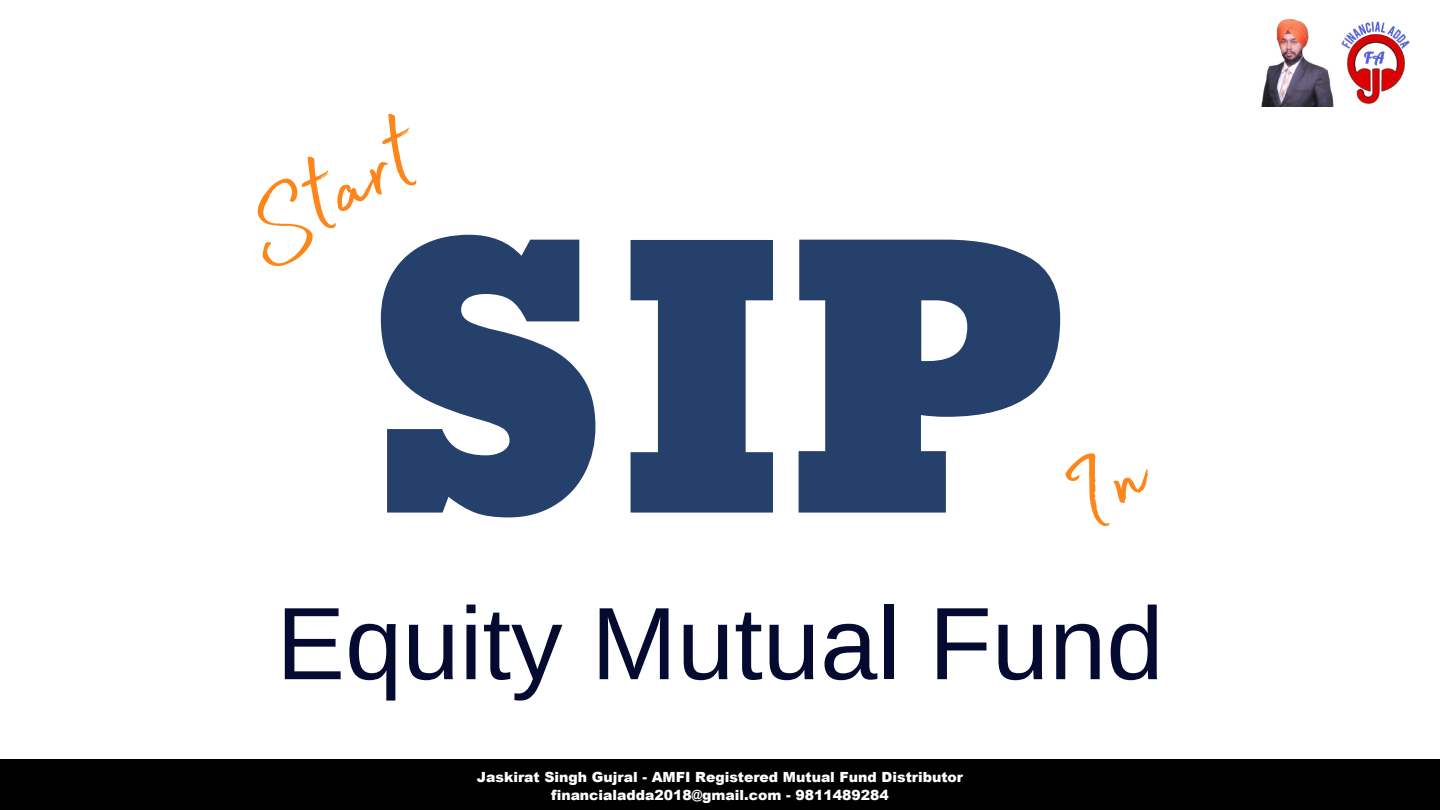
<style>
.page{position:relative;width:1440px;height:810px;background:#fff}
.page>*{position:absolute;margin:0;border:0;box-sizing:border-box;transform-origin:0 0}
.t1{font:350.8px "Bevan";color:#25406b}
.t2{font:125px "Madelyn Fill";color:#fd861b}
.t3{font:103px "Arimo";color:#050a30}
.t4{font:900 14px "Arial";color:#fff}
</style>
<div class="page">
<div style="left:0;top:760px;width:1440px;height:50px;background:#000"></div>
<img style="left:1261px;top:18px;width:149px;height:89px">
<h2 class="t2" style="left:202px;top:155px;width:189px;rotate:-28deg">Start</h2>
<h1 class="t1" style="left:367px;top:107px;width:707px">SIP</h1>
<h3 class="t3" style="left:276px;top:586px;width:889px">Equity Mutual Fund</h3>
<p class="t4" style="left:477px;top:772px;width:488px">Jaskirat Singh Gujral - AMFI Registered Mutual Fund Distributor</p>
<p class="t4" style="left:551px;top:790px;width:339px">financialadda2018@gmail.com - 9811489284</p>
</div>
